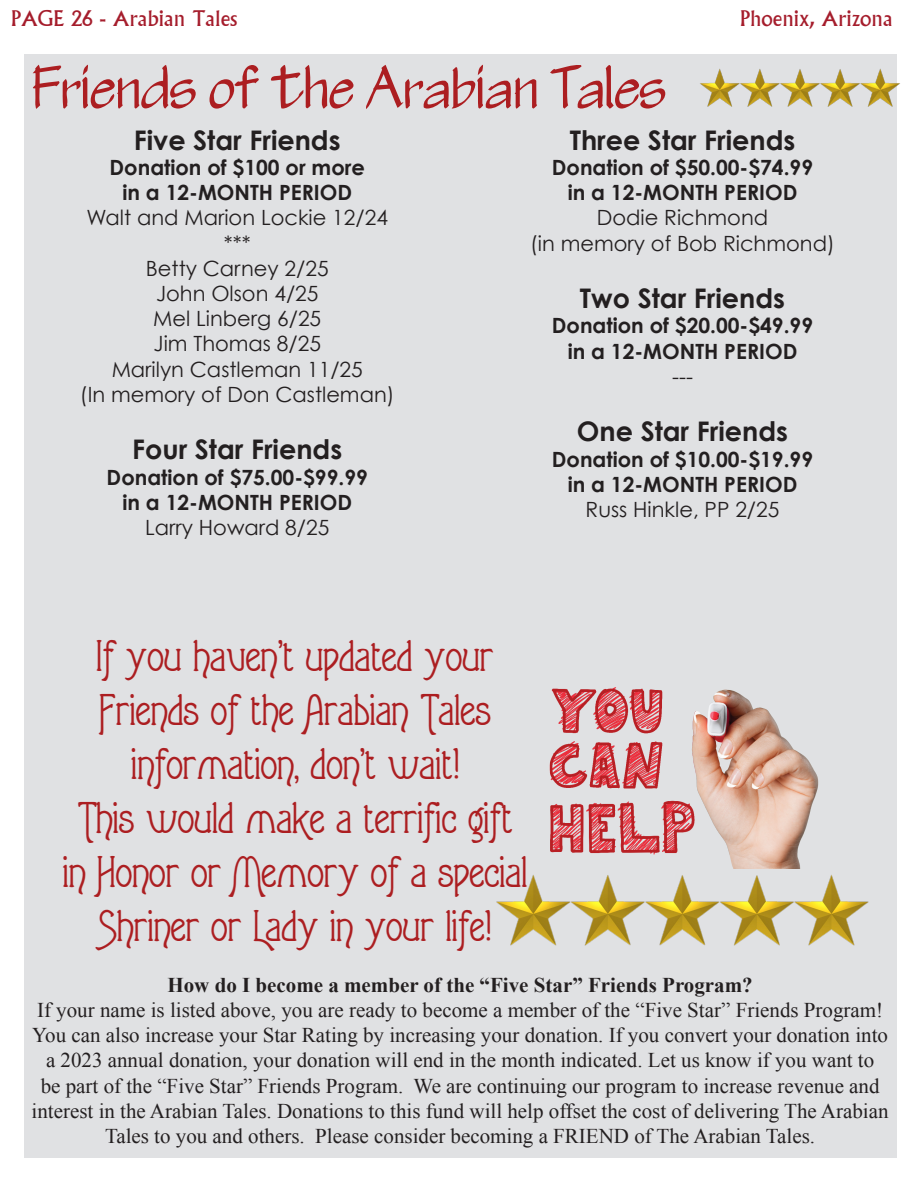
<style>
.page{position:relative;width:918px;height:1188px;background:#fff}
.page>*{position:absolute;margin:0;border:0;box-sizing:border-box;transform-origin:0 0}
.t1{font:54px "OLIVEOIL Bold";color:#ac1e21}
.t2{font:700 37.5px/54px "Art Gothic";color:#ac1e21;text-align:center}
.t3{font:700 27px "Century Gothic";color:#231f20}
.t4{font:21px/25.2px "Times New Roman";color:#231f20;text-align:center}
.t5{font:21px/25.2px "Century Gothic";color:#231f20;text-align:center}
.t6{font:700 21px/25.2px "Century Gothic";color:#231f20;text-align:center}
.t7{font:700 21px "Times New Roman";color:#231f20}
.t8{font:21px "Albertus";color:#a51d2c}
</style>
<div class="page">
<div style="left:24px;top:54px;width:872px;height:1103px;background:#e0e1e3"></div>
<img style="left:700px;top:68px;width:200px;height:42px">
<img style="left:549px;top:687px;width:270px;height:181px">
<img style="left:496px;top:875px;width:373px;height:71px">
<p class="t8" style="left:11px;top:6px;width:228px">PAGE 26 - Arabian Tales</p>
<p class="t8" style="left:740px;top:6px;width:154px">Phoenix, Arizona</p>
<p class="t1" style="left:35px;top:52px;width:633px">Friends of the Arabian Tales</p>
<p class="t3" style="left:134px;top:123px;width:208px">Five Star Friends</p>
<p class="t6" style="left:110px;top:154px;width:257px">Donation of $100 or more in a 12-MONTH PERIOD</p>
<p class="t5" style="left:87px;top:205px;width:303px">Walt and Marion Lockie 12/24</p>
<p class="t5" style="left:224px;top:230px;width:28px">***</p>
<p class="t5" style="left:146px;top:255px;width:184px">Betty Carney 2/25</p>
<p class="t5" style="left:156px;top:281px;width:164px">John Olson 4/25</p>
<p class="t5" style="left:153px;top:306px;width:170px">Mel Linberg 6/25</p>
<p class="t5" style="left:154px;top:331px;width:169px">Jim Thomas 8/25</p>
<p class="t5" style="left:80px;top:356px;width:316px">Marilyn Castleman 11/25<br>(In memory of Don Castleman)</p>
<p class="t3" style="left:132px;top:433px;width:212px">Four Star Friends</p>
<p class="t6" style="left:107px;top:464px;width:263px">Donation of $75.00-$99.99 in a 12-MONTH PERIOD</p>
<p class="t5" style="left:145px;top:515px;width:186px">Larry Howard 8/25</p>
<p class="t3" style="left:570px;top:123px;width:227px">Three Star Friends</p>
<p class="t6" style="left:552px;top:154px;width:263px">Donation of $50.00-$74.99 in a 12-MONTH PERIOD</p>
<p class="t5" style="left:597px;top:205px;width:173px">Dodie Richmond</p>
<p class="t5" style="left:530px;top:230px;width:306px">(in memory of Bob Richmond)</p>
<p class="t3" style="left:580px;top:281px;width:207px">Two Star Friends</p>
<p class="t6" style="left:552px;top:313px;width:263px">Donation of $20.00-$49.99 in a 12-MONTH PERIOD</p>
<p class="t5" style="left:672px;top:363px;width:22px">---</p>
<p class="t3" style="left:577px;top:415px;width:213px">One Star Friends</p>
<p class="t6" style="left:552px;top:446px;width:263px">Donation of $10.00-$19.99 in a 12-MONTH PERIOD</p>
<p class="t5" style="left:586px;top:497px;width:195px">Russ Hinkle, PP 2/25</p>
<p class="t2" style="left:97px;top:633px;width:399px">If you haven’t updated your<br>Friends of the Arabian Tales information, don’t wait!</p>
<p class="t2" style="left:63px;top:795px;width:466px">This would make a terrific gift in Honor or Memory of a special<br>Shriner or Lady in your life!</p>
<p class="t7" style="left:167px;top:970px;width:587px">How do I become a member of the “Five Star” Friends Program?</p>
<p class="t4" style="left:32px;top:997px;width:859px">If your name is listed above, you are ready to become a member of the “Five Star” Friends Program!<br>You can also increase your Star Rating by increasing your donation. If you convert your donation into a 2023 annual donation, your donation will end in the month indicated. Let us know if you want to<br>be part of the “Five Star” Friends Program. We are continuing our program to increase revenue and interest in the Arabian Tales. Donations to this fund will help offset the cost of delivering The Arabian Tales to you and others. Please consider becoming a FRIEND of The Arabian Tales.</p>
</div>
